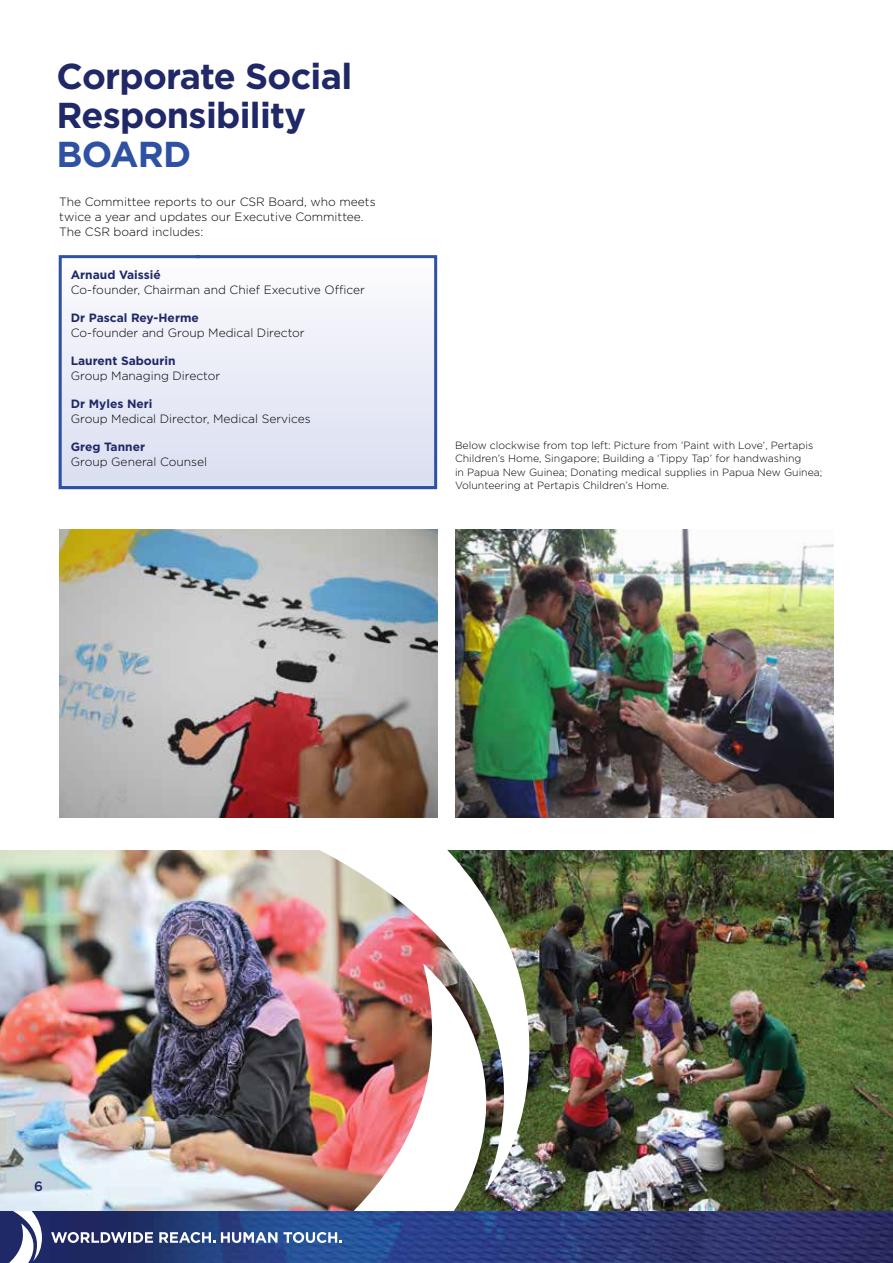
<style>
.page{position:relative;width:893px;height:1263px;background:#fff}
.page>*{position:absolute;margin:0;border:0;box-sizing:border-box;transform-origin:0 0}
.t1{font:700 36px/39px "Gotham";letter-spacing:-.02em;color:#202867}
.t2{font:700 36px "Gotham";color:#2e51a3}
.t3{font:500 13.5px "Gotham";color:#202867}
.t4{font:300 12px/15px "Gotham";color:#000}
.t5{font:700 12px "Gotham";color:#202867}
.t6{font:300 10.5px/13.5px "Gotham";color:#000}
</style>
<div class="page">
<svg style="left:58px;top:255px;width:380px;height:235px"></svg>
<img style="left:0;top:624px;width:893px;height:588px">
<img style="left:42px;top:1212px;width:851px;height:51px">
<svg style="left:51px;top:1232px;width:102px;height:11px"></svg>
<svg style="left:159px;top:1232px;width:56px;height:11px"></svg>
<svg style="left:221px;top:1232px;width:56px;height:11px"></svg>
<svg style="left:283px;top:1232px;width:59px;height:11px"></svg>
<svg style="left:0;top:1212px;width:42px;height:51px"></svg>
<img style="left:60px;top:529px;width:378px;height:289px">
<img style="left:455px;top:529px;width:378px;height:289px">
<h1 class="t1" style="left:57px;top:56px;width:297px">Corporate Social<br>Responsibility</h1>
<h1 class="t2" style="left:57px;top:134px;width:136px">Board</h1>
<p class="t4" style="left:59px;top:194px;width:318px">The Committee reports to our CSR Board, who meets twice a year and updates our Executive Committee.<br>The CSR board includes:</p>
<p class="t5" style="left:71px;top:268px;width:92px">Arnaud Vaissié</p>
<p class="t4" style="left:71px;top:283px;width:296px">Co-founder, Chairman and Chief Executive Officer</p>
<p class="t5" style="left:71px;top:311px;width:129px">Dr Pascal Rey-H erme</p>
<p class="t4" style="left:71px;top:325px;width:235px">Co-founder and Group Medical Director</p>
<p class="t5" style="left:71px;top:354px;width:106px">Laurent Sabourin</p>
<p class="t4" style="left:71px;top:368px;width:151px">Group Managing Director</p>
<p class="t5" style="left:71px;top:397px;width:83px">Dr Myles Neri</p>
<p class="t4" style="left:71px;top:411px;width:241px">Group Medical Director, Medical Services</p>
<p class="t5" style="left:71px;top:439px;width:76px">Greg Tanner</p>
<p class="t4" style="left:71px;top:454px;width:138px">Group General Counsel</p>
<p class="t6" style="left:455px;top:438px;width:369px">Below clockwise from top left: Picture from ‘Paint with Love’, Pertapis Children’s Home, Singapore; Building a ‘Tippy Tap’ for handwashing<br>in Papua New Guinea; Donating medical supplies in Papua New Guinea; Volunteering at Pertapis Children’s Home.</p>
<p class="t3" style="left:34px;top:1179px;width:10px">6</p>
</div>
